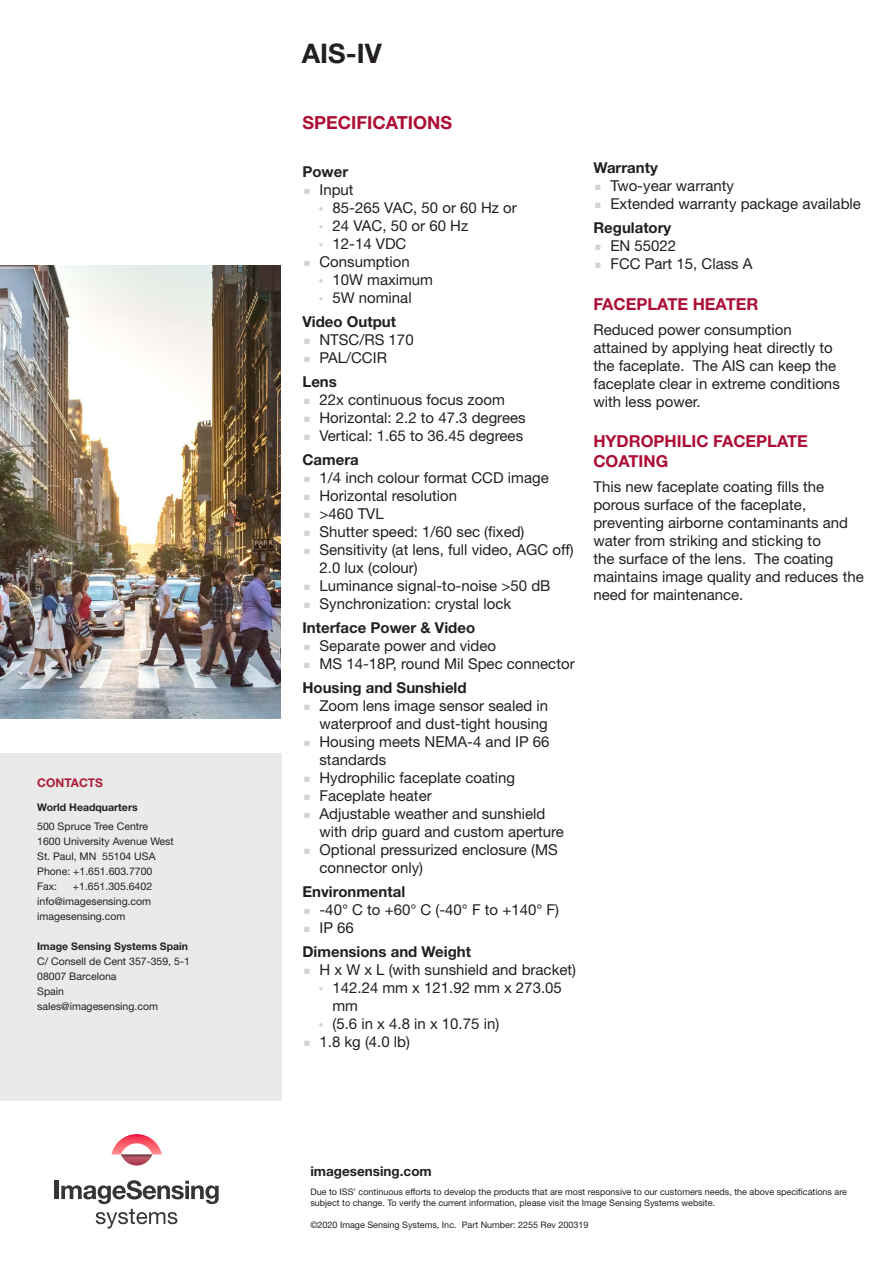
<style>
.page{position:relative;width:893px;height:1263px;background:#fff}
.page>*{position:absolute;margin:0;border:0;box-sizing:border-box;transform-origin:0 0}
.t1{font:700 27px "Helvetica Neue LT Std";color:#231f20}
.Red_Subheads{font:700 18px "Helvetica Neue LT Std";color:#ad0d35}
.Red_Subheads-2{font:700 16.5px/20.2px "Helvetica Neue LT Std";color:#ad0d35}
.Paragraph{font:15px/18px "Helvetica Neue LT Std";color:#231f20}
.Sub_Subhead{font:700 15px "Helvetica Neue LT Std";color:#231f20}
.Bullets{font:700 13.5px "Helvetica Neue LT Std";color:#231f20}
.Bullets-2{font:700 12px "Helvetica Neue LT Std";color:#ab1d38}
.Bullets-3{font:10.5px "Helvetica Neue LT Std";color:#231f20}
.Bullets-4{font:700 10.5px "Helvetica Neue LT Std";color:#231f20}
.Bullets-5{font:9px/10.5px "Helvetica Neue LT Std";color:#231f20}
.s1{font-size:9px;color:#d1d2d4}
</style>
<div class="page">
<img style="left:0;top:265px;width:280px;height:454px">
<div style="left:0;top:753px;width:114px;height:347px;background:#eaeaeb"></div>
<div style="left:16px;top:753px;width:266px;height:348px;background:#eaeaeb"></div>
<hr style="left:55px;top:1181px;width:4px;height:18px;background:#363536">
<svg style="left:61px;top:1180px;width:158px;height:48px"></svg>
<svg style="left:111px;top:1134px;width:51px;height:31px"></svg>
<p class="Bullets-2" style="left:37px;top:776px;width:67px">CONTACTS</p>
<p class="Bullets-4" style="left:37px;top:800px;width:102px">World Headquarters</p>
<p class="Bullets-3" style="left:37px;top:820px;width:112px">500 Spruce Tree Centre</p>
<p class="Bullets-3" style="left:37px;top:835px;width:138px">1600 University Avenue West</p>
<p class="Bullets-3" style="left:37px;top:850px;width:120px">St. Paul, MN 55104 USA</p>
<p class="Bullets-3" style="left:37px;top:865px;width:117px">Phone: +1.651.603.7700</p>
<p class="Bullets-3" style="left:37px;top:880px;width:22px">Fax:</p>
<p class="Bullets-3" style="left:73px;top:880px;width:81px">+1.651.305.6402</p>
<p class="Bullets-3" style="left:37px;top:895px;width:116px">info@imagesensing.com</p>
<p class="Bullets-3" style="left:37px;top:910px;width:90px">imagesensing.com</p>
<p class="Bullets-4" style="left:37px;top:940px;width:152px">Image Sensing Systems Spain</p>
<p class="Bullets-3" style="left:37px;top:955px;width:154px">C/ Consell de Cent 357-359, 5-1</p>
<p class="Bullets-3" style="left:37px;top:970px;width:81px">08007 Barcelona</p>
<p class="Bullets-3" style="left:37px;top:985px;width:28px">Spain</p>
<p class="Bullets-3" style="left:37px;top:1000px;width:122px">sales@imagesensing.com</p>
<p class="t1" style="left:302px;top:36px;width:81px">AIS-IV</p>
<p class="Red_Subheads" style="left:302px;top:112px;width:151px">SPECIFICATIONS</p>
<p class="Sub_Subhead" style="left:302px;top:163px;width:47px">Power</p>
<p class="Paragraph" style="left:319px;top:181px;width:36px">Input</p>
<p class="Paragraph" style="left:319px;top:199px;width:199px"><span class="s1">•</span> 85-265 VAC, 50 or 60 Hz or</p>
<p class="Paragraph" style="left:319px;top:217px;width:151px"><span class="s1">•</span> 24 VAC, 50 or 60 Hz</p>
<p class="Paragraph" style="left:319px;top:235px;width:89px"><span class="s1">•</span> 12-14 VDC</p>
<p class="Paragraph" style="left:319px;top:253px;width:92px">Consumption</p>
<p class="Paragraph" style="left:319px;top:271px;width:116px"><span class="s1">•</span> 10W maximum</p>
<p class="Paragraph" style="left:319px;top:289px;width:94px"><span class="s1">•</span> 5W nominal</p>
<p class="Sub_Subhead" style="left:302px;top:313px;width:95px">Video Output</p>
<p class="Paragraph" style="left:319px;top:331px;width:96px">NTSC/RS 170</p>
<p class="Paragraph" style="left:319px;top:349px;width:69px">PAL/CCIR</p>
<p class="Sub_Subhead" style="left:302px;top:373px;width:36px">Lens</p>
<p class="Paragraph" style="left:319px;top:391px;width:187px">22x continuous focus zoom</p>
<p class="Paragraph" style="left:319px;top:409px;width:208px">Horizontal: 2.2 to 47.3 degrees</p>
<p class="Paragraph" style="left:319px;top:427px;width:205px">Vertical: 1.65 to 36.45 degrees</p>
<p class="Sub_Subhead" style="left:302px;top:451px;width:58px">Camera</p>
<p class="Paragraph" style="left:319px;top:469px;width:231px">1/4 inch colour format CCD image</p>
<p class="Paragraph" style="left:319px;top:487px;width:139px">Horizontal resolution</p>
<p class="Paragraph" style="left:319px;top:505px;width:66px">&gt;460 TVL</p>
<p class="Paragraph" style="left:319px;top:523px;width:207px">Shutter speed: 1/60 sec (fixed)</p>
<p class="Paragraph" style="left:319px;top:541px;width:256px">Sensitivity (at lens, full video, AGC off)<br>2.0 lux (colour)</p>
<p class="Paragraph" style="left:319px;top:577px;width:233px">Luminance signal-to-noise &gt;50 dB</p>
<p class="Paragraph" style="left:319px;top:595px;width:193px">Synchronization: crystal lock</p>
<p class="Sub_Subhead" style="left:302px;top:619px;width:174px">Interface Power &amp; Video</p>
<p class="Paragraph" style="left:319px;top:637px;width:178px">Separate power and video</p>
<p class="Paragraph" style="left:319px;top:655px;width:257px">MS 14-18P, round Mil Spec connector</p>
<p class="Sub_Subhead" style="left:302px;top:679px;width:166px">Housing and Sunshield</p>
<p class="Paragraph" style="left:319px;top:697px;width:230px">Zoom lens image sensor sealed in waterproof and dust-tight housing</p>
<p class="Paragraph" style="left:319px;top:733px;width:232px">Housing meets NEMA-4 and IP 66 standards</p>
<p class="Paragraph" style="left:319px;top:769px;width:197px">Hydrophilic faceplate coating</p>
<p class="Paragraph" style="left:319px;top:787px;width:114px">Faceplate heater</p>
<p class="Paragraph" style="left:319px;top:805px;width:246px">Adjustable weather and sunshield with drip guard and custom aperture</p>
<p class="Paragraph" style="left:319px;top:841px;width:240px">Optional pressurized enclosure (MS connector only)</p>
<p class="Sub_Subhead" style="left:302px;top:883px;width:104px">Environmental</p>
<p class="Paragraph" style="left:319px;top:901px;width:241px">-40° C to +60° C (-40° F to +140° F)</p>
<p class="Paragraph" style="left:319px;top:919px;width:36px">IP 66</p>
<p class="Sub_Subhead" style="left:302px;top:943px;width:170px">Dimensions and Weight</p>
<p class="Paragraph" style="left:319px;top:961px;width:258px">H x W x L (with sunshield and bracket)</p>
<p class="Paragraph" style="left:332px;top:979px;width:231px;text-indent:-14px"><span class="s1">•</span> 142.24 mm x 121.92 mm x 273.05 mm</p>
<p class="Paragraph" style="left:319px;top:1015px;width:182px"><span class="s1">•</span> (5.6 in x 4.8 in x 10.75 in)</p>
<p class="Paragraph" style="left:319px;top:1033px;width:92px">1.8 kg (4.0 lb)</p>
<p class="Sub_Subhead" style="left:593px;top:159px;width:66px">Warranty</p>
<p class="Paragraph" style="left:610px;top:177px;width:125px">Two-year warranty</p>
<p class="Paragraph" style="left:610px;top:195px;width:252px">Extended warranty package available</p>
<p class="Sub_Subhead" style="left:593px;top:219px;width:80px">Regulatory</p>
<p class="Paragraph" style="left:610px;top:237px;width:67px">EN 55022</p>
<p class="Paragraph" style="left:610px;top:255px;width:144px">FCC Part 15, Class A</p>
<p class="Red_Subheads-2" style="left:593px;top:294px;width:167px">FACEPLATE HEATER</p>
<p class="Paragraph" style="left:593px;top:320px;width:248px">Reduced power consumption attained by applying heat directly to the faceplate. The AIS can keep the faceplate clear in extreme conditions with less power.</p>
<p class="Red_Subheads-2" style="left:593px;top:431px;width:216px">HYDROPHILIC FACEPLATE<br>COATING</p>
<p class="Paragraph" style="left:593px;top:478px;width:272px">This new faceplate coating fills the porous surface of the faceplate, preventing airborne contaminants and water from striking and sticking to<br>the surface of the lens. The coating maintains image quality and reduces the need for maintenance.</p>
<p class="Bullets" style="left:310px;top:1163px;width:123px">imagesensing.com</p>
<p class="Bullets-5" style="left:310px;top:1187px;width:538px">Due to ISS’ continuous efforts to develop the products that are most responsive to our customers needs, the above specifications are subject to change. To verify the current information, please visit the Image Sensing Systems website.</p>
<p class="Bullets-5" style="left:310px;top:1219px;width:280px">©2020 Image Sensing Systems, Inc. Part Number: 2255 Rev 200319</p>
</div>
